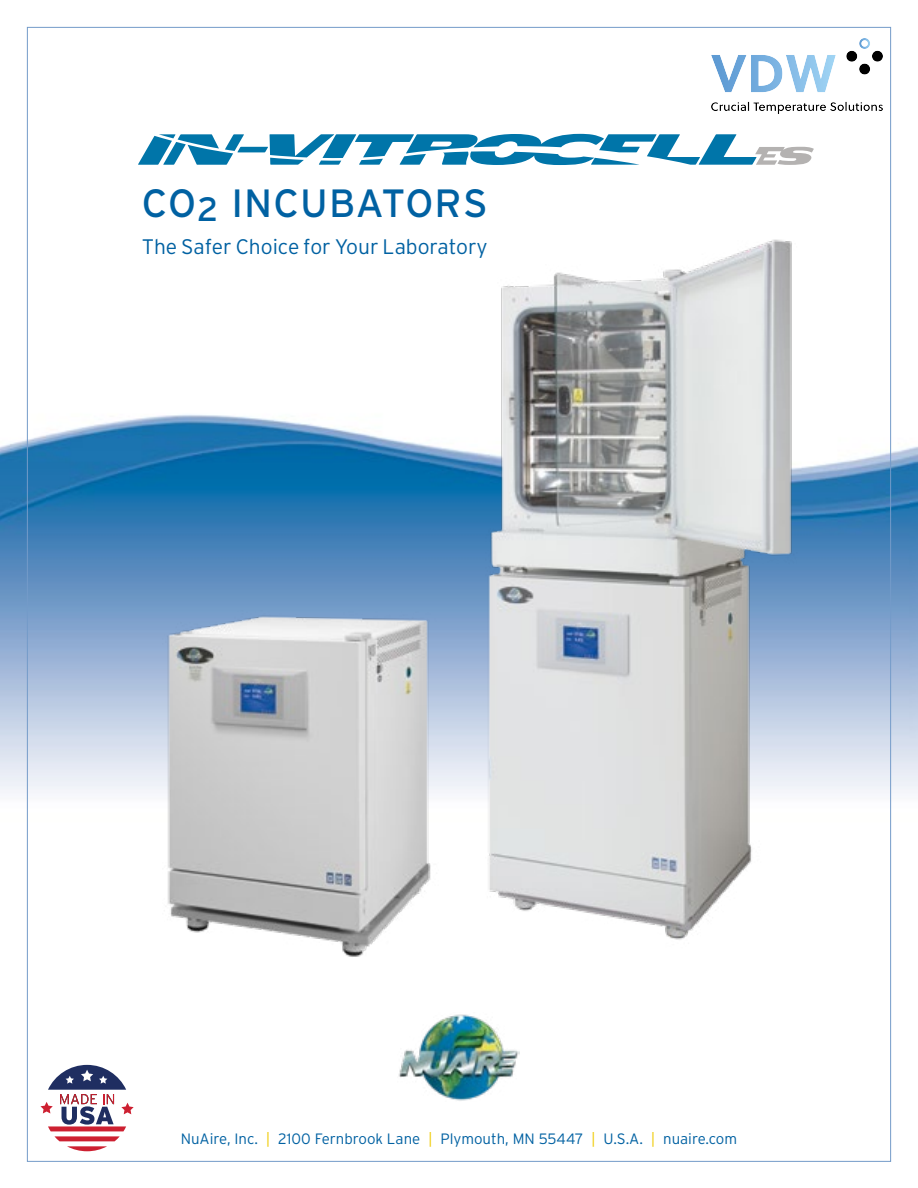
<style>
.page{position:relative;width:918px;height:1188px;background:#fff}
.page>*{position:absolute;margin:0;border:0;box-sizing:border-box;transform-origin:0 0}
.t1{font:39.3px "Interstate";letter-spacing:.025em;color:#0061a2}
.t2{font:300 21px "Interstate";color:#0061a2}
.t3{font:300 15px "Interstate";color:#0061a2}
.s1{color:#f0cb08}
</style>
<div class="page">
<img style="left:0;top:128px;width:918px;height:695px">
<img style="left:398px;top:1014px;width:121px;height:87px">
<img style="left:426px;top:205px;width:451px;height:735px">
<img style="left:152px;top:600px;width:296px;height:357px">
<svg style="left:138px;top:134px;width:676px;height:31px"></svg>
<svg style="left:41px;top:1065px;width:93px;height:86px"></svg>
<img style="left:711px;top:38px;width:171px;height:76px">
<h1 class="t1" style="left:142px;top:179px;width:347px">CO<sub>2</sub> INCUBATORS</h1>
<h2 class="t2" style="left:142px;top:234px;width:347px">The Safer Choice for Your Laboratory</h2>
<p class="t3" style="left:181px;top:1129px;width:558px">NuAire, Inc. <span class="s1">|</span> 2100 Fernbrook Lane <span class="s1">|</span> Plymouth, MN 55447 <span class="s1">|</span> U.S.A. <span class="s1">|</span> nuaire.com</p>
</div>
